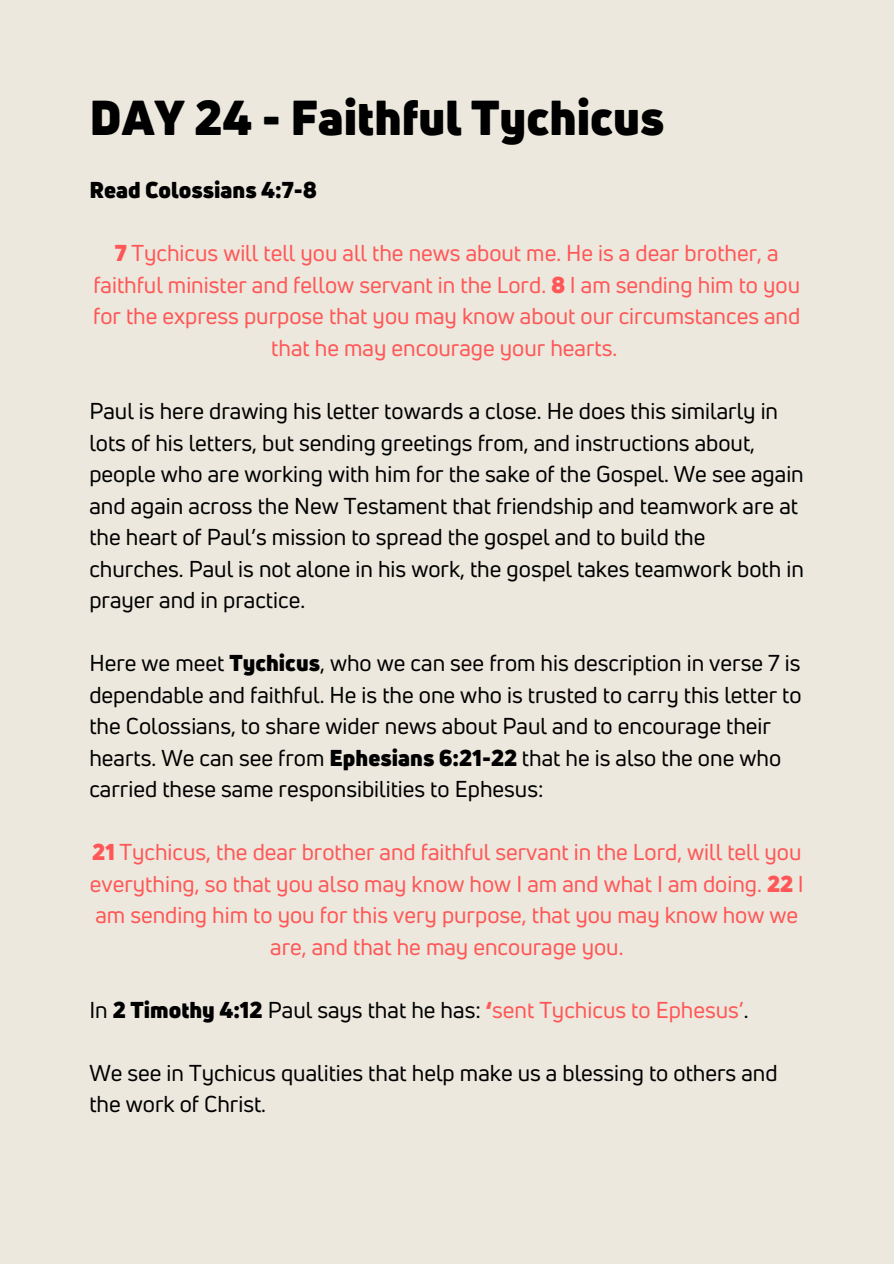
<style>
.page{position:relative;width:894px;height:1264px;background:#fff}
.page>*{position:absolute;margin:0;border:0;box-sizing:border-box;transform-origin:0 0}
.t1{font:900 48px "Uni Neue";color:#000}
.t2{font:22.5px/31.5px "Uni Neue";color:#000}
.t3{font:22.5px/31.5px "Uni Neue";color:#ff5757;text-align:center}
.t4{font:900 22.5px "Uni Neue";color:#000}
.s1{font-weight:900}
.s2{color:#000}
.s3{font-weight:900;color:#000}
</style>
<div class="page">
<div style="left:0;top:0;width:893px;height:1263px;background:#ece8dd"></div>
<h1 class="t1" style="left:89px;top:85px;width:576px">DAY 24 - Faithful Tychicus</h1>
<h2 class="t4" style="left:89px;top:175px;width:229px">Read Colossians 4:7-8</h2>
<p class="t3" style="left:93px;top:237px;width:708px"><span class="s1">7</span> Tychicus will tell you all the news about me. He is a dear brother, a faithful minister and fellow servant in the Lord. <span class="s1">8</span> I am sending him to you for the express purpose that you may know about our circumstances and that he may encourage your hearts.</p>
<p class="t2" style="left:89px;top:395px;width:715px">Paul is here drawing his letter towards a close. He does this similarly in lots of his letters, but sending greetings from, and instructions about, people who are working with him for the sake of the Gospel. We see again and again across the New Testament that friendship and teamwork are at the heart of Paul’s mission to spread the gospel and to build the churches. Paul is not alone in his work, the gospel takes teamwork both in prayer and in practice.</p>
<p class="t2" style="left:89px;top:647px;width:713px">Here we meet <span class="s1">Tychicus</span>, who we can see from his description in verse 7 is dependable and faithful. He is the one who is trusted to carry this letter to the Colossians, to share wider news about Paul and to encourage their hearts. We can see from <span class="s1">Ephesians 6:21-22</span> that he is also the one who carried these same responsibilities to Ephesus:</p>
<p class="t3" style="left:90px;top:836px;width:715px"><span class="s1">21</span> Tychicus, the dear brother and faithful servant in the Lord, will tell you everything, so that you also may know how I am and what I am doing. <span class="s1">22</span> I am sending him to you for this very purpose, that you may know how we are, and that he may encourage you.</p>
<p class="t3" style="left:89px;top:993px;width:660px"><span class="s2">In</span> <span class="s3">2 Timothy 4:12</span> <span class="s2">Paul says that he has:</span> <span class="s1">‘</span>sent Tychicus to Ephesus’<span class="s2">.</span></p>
<p class="t2" style="left:89px;top:1056px;width:689px">We see in Tychicus qualities that help make us a blessing to others and the work of Christ.</p>
</div>
